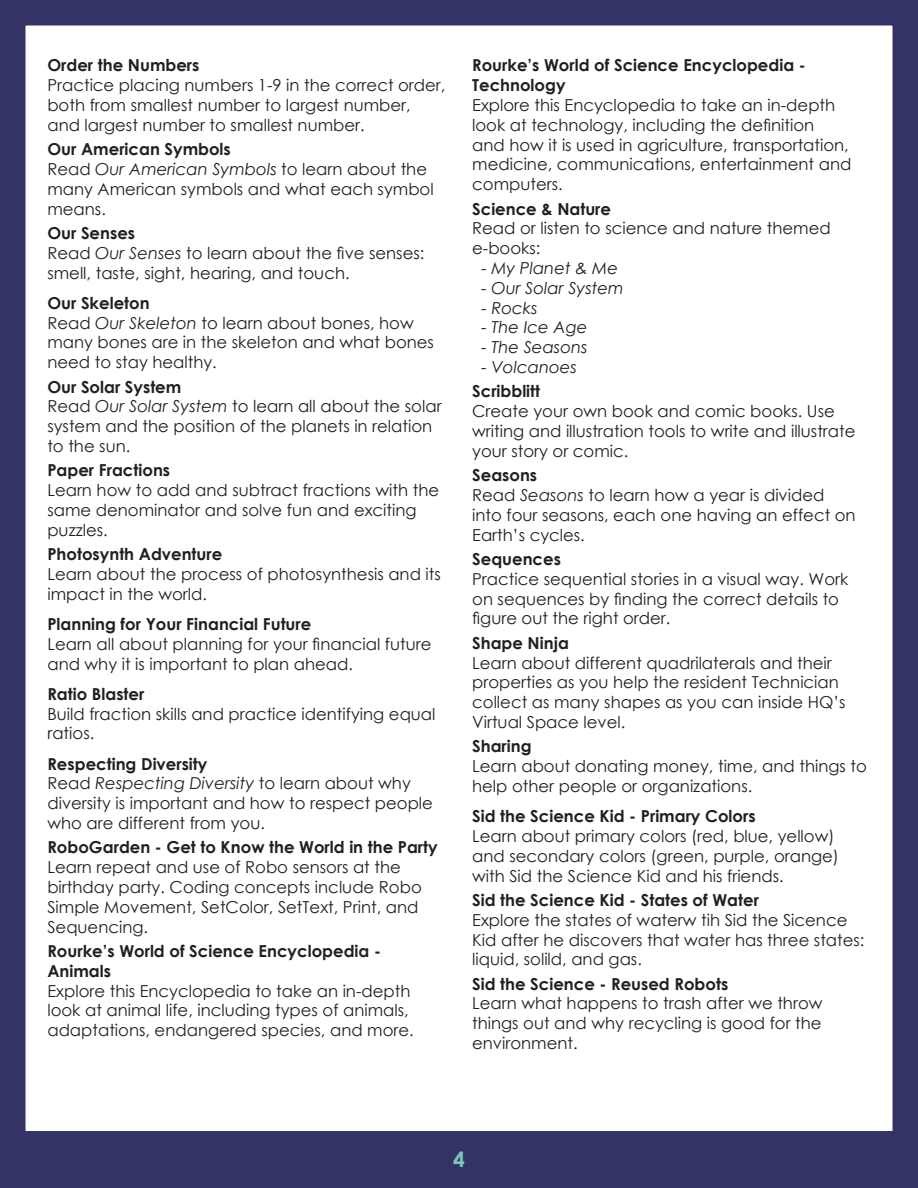
<style>
.page{position:relative;width:918px;height:1188px;background:#fff}
.page>*{position:absolute;margin:0;border:0;box-sizing:border-box;transform-origin:0 0}
.t1{font:700 21px "Century Gothic";color:#76c9b4}
.t2{font:16.5px/19.8px "Century Gothic";color:#231f20}
.t3{font:700 16.5px/19.8px "Century Gothic";color:#231f20}
.t4{font:italic 16.5px "Century Gothic";color:#231f20}
.s1{font-style:italic}
.s2{font-weight:700}
</style>
<div class="page">
<div style="left:0;top:0;width:918px;height:1188px;border:26px solid #336"></div>
<div style="left:1px;top:1131px;width:916px;height:56px;background:#336"></div>
<p class="t3" style="left:47px;top:55px;width:154px">Order the Numbers</p>
<p class="t2" style="left:47px;top:75px;width:400px">Practice placing numbers 1-9 in the correct order, both from smallest number to largest number, and largest number to smallest number.</p>
<p class="t3" style="left:47px;top:139px;width:185px">Our American Symbols</p>
<p class="t2" style="left:47px;top:159px;width:388px">Read <span class="s1">Our American Symbols</span> to learn about the many American symbols and what each symbol means.</p>
<p class="t3" style="left:47px;top:222px;width:89px">Our Senses</p>
<p class="t2" style="left:47px;top:243px;width:379px">Read <span class="s1">Our Senses</span> to learn about the five senses: smell, taste, sight, hearing, and touch.</p>
<p class="t3" style="left:47px;top:292px;width:104px">Our Skeleton</p>
<p class="t2" style="left:47px;top:313px;width:388px">Read <span class="s1">Our Skeleton</span> to learn about bones, how many bones are in the skeleton and what bones need to stay healthy.</p>
<p class="t3" style="left:47px;top:376px;width:135px">Our Solar System</p>
<p class="t2" style="left:47px;top:396px;width:396px">Read <span class="s1">Our Solar System</span> to learn all about the solar system and the position of the planets in relation to the sun.</p>
<p class="t3" style="left:47px;top:460px;width:124px">Paper Fractions</p>
<p class="t2" style="left:47px;top:480px;width:393px">Learn how to add and subtract fractions with the same denominator and solve fun and exciting puzzles.</p>
<p class="t3" style="left:47px;top:544px;width:176px">Photosynth Adventure</p>
<p class="t2" style="left:47px;top:564px;width:395px">Learn about the process of photosynthesis and its impact in the world.</p>
<p class="t3" style="left:47px;top:613px;width:266px">Planning for Your Financial Future</p>
<p class="t2" style="left:47px;top:634px;width:386px">Learn all about planning for your financial future and why it is important to plan ahead.</p>
<p class="t3" style="left:47px;top:683px;width:99px">Ratio Blaster</p>
<p class="t2" style="left:47px;top:703px;width:390px">Build fraction skills and practice identifying equal ratios.</p>
<p class="t3" style="left:47px;top:753px;width:162px">Respecting Diversity</p>
<p class="t2" style="left:47px;top:773px;width:387px">Read <span class="s1">Respecting Diversity</span> to learn about why diversity is important and how to respect people who are different from you.</p>
<p class="t2" style="left:47px;top:837px;width:392px"><span class="s2">RoboGarden - Get to Know the World in the Party </span>Learn repeat and use of Robo sensors at the birthday party. Coding concepts include Robo Simple Movement, SetColor, SetText, Print, and Sequencing.</p>
<p class="t3" style="left:47px;top:940px;width:335px">Rourke’s World of Science Encyclopedia -<br>Animals</p>
<p class="t2" style="left:47px;top:980px;width:368px">Explore this Encyclopedia to take an in-depth look at animal life, including types of animals, adaptations, endangered species, and more.</p>
<p class="t3" style="left:472px;top:55px;width:335px">Rourke’s World of Science Encyclopedia -<br>Technology</p>
<p class="t2" style="left:472px;top:95px;width:381px">Explore this Encyclopedia to take an in-depth look at technology, including the definition<br>and how it is used in agriculture, transportation, medicine, communications, entertainment and computers.</p>
<p class="t3" style="left:472px;top:198px;width:140px">Science &amp; Nature</p>
<p class="t2" style="left:472px;top:218px;width:360px">Read or listen to science and nature themed e-books:</p>
<p class="t4" style="left:481px;top:257px;width:138px">- My Planet &amp; Me</p>
<p class="t4" style="left:481px;top:276px;width:144px">- Our Solar System</p>
<p class="t4" style="left:481px;top:296px;width:58px">- Rocks</p>
<p class="t4" style="left:481px;top:316px;width:108px">- The Ice Age</p>
<p class="t4" style="left:481px;top:336px;width:108px">- The Seasons</p>
<p class="t4" style="left:481px;top:356px;width:97px">- Volcanoes</p>
<p class="t3" style="left:472px;top:381px;width:69px">Scribblitt</p>
<p class="t2" style="left:472px;top:401px;width:385px">Create your own book and comic books. Use writing and illustration tools to write and illustrate your story or comic.</p>
<p class="t3" style="left:472px;top:465px;width:67px">Seasons</p>
<p class="t2" style="left:472px;top:485px;width:385px">Read <span class="s1">Seasons</span> to learn how a year is divided into four seasons, each one having an effect on<br>Earth’s cycles.</p>
<p class="t3" style="left:472px;top:548px;width:90px">Sequences</p>
<p class="t2" style="left:472px;top:569px;width:378px">Practice sequential stories in a visual way. Work on sequences by finding the correct details to figure out the right order.</p>
<p class="t3" style="left:472px;top:632px;width:98px">Shape Ninja</p>
<p class="t2" style="left:472px;top:652px;width:375px">Learn about different quadrilaterals and their properties as you help the resident Technician collect as many shapes as you can inside HQ’s Virtual Space level.</p>
<p class="t3" style="left:472px;top:736px;width:61px">Sharing</p>
<p class="t2" style="left:472px;top:756px;width:396px">Learn about donating money, time, and things to help other people or organizations.</p>
<p class="t3" style="left:472px;top:806px;width:285px">Sid the Science Kid - Primary Colors</p>
<p class="t2" style="left:472px;top:826px;width:368px">Learn about primary colors (red, blue, yellow) and secondary colors (green, purple, orange) with Sid the Science Kid and his friends.</p>
<p class="t3" style="left:472px;top:889px;width:288px">Sid the Science Kid - States of Water</p>
<p class="t2" style="left:472px;top:910px;width:394px">Explore the states of waterw tih Sid the Sicence<br>Kid after he discovers that water has three states: liquid, solild, and gas.</p>
<p class="t3" style="left:472px;top:973px;width:258px">Sid the Science - Reused Robots</p>
<p class="t2" style="left:472px;top:993px;width:352px;text-align:justify">Learn what happens to trash after we throw things out and why recycling is good for the environment.</p>
<p class="t1" style="left:453px;top:1144px;width:13px">4</p>
</div>
